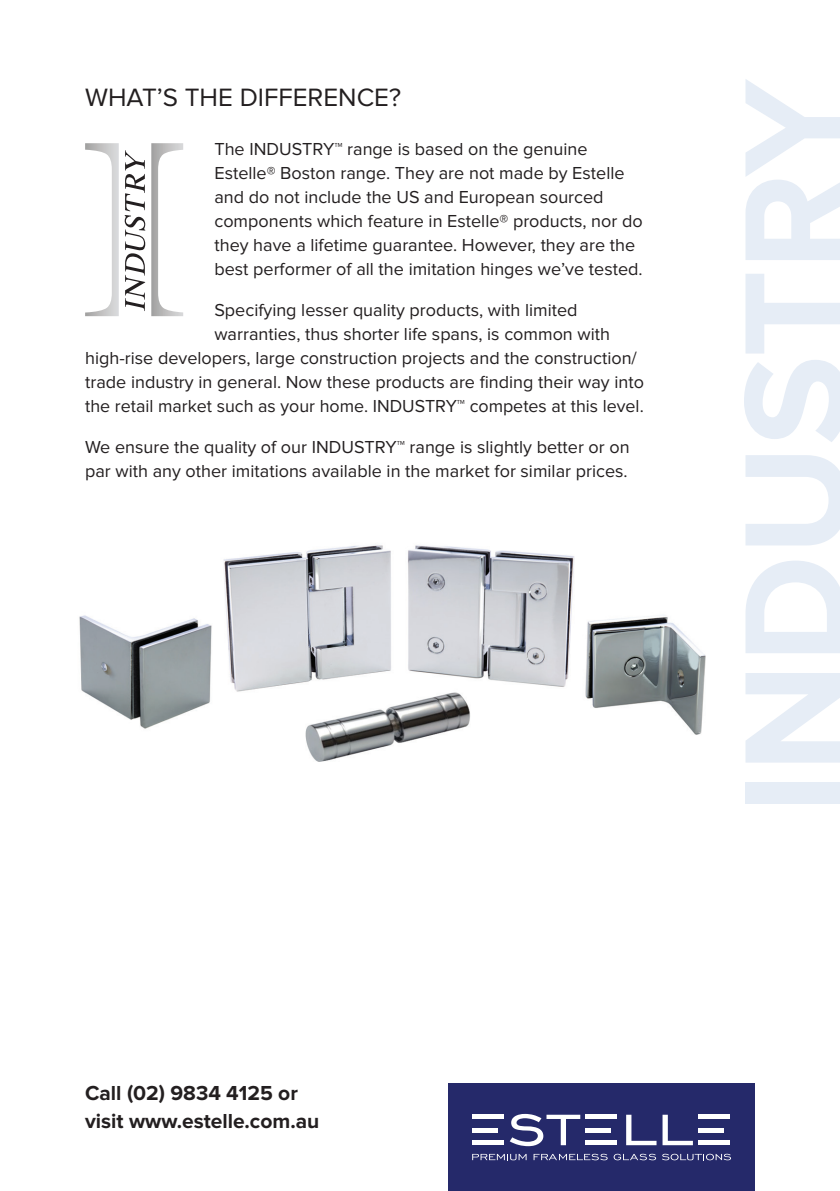
<style>
.page{position:relative;width:840px;height:1191px;background:#fff}
.page>*{position:absolute;margin:0;border:0;box-sizing:border-box;transform-origin:0 0}
.t1{font:700 150px "Proxima Nova";color:#e6edf6}
.t2{font:26px "Proxima Nova";color:#231f20}
.t3{font:700 21px/28px "Proxima Nova";color:#231f20}
.t4{font:18px/24px "Proxima Nova";color:#231f20}
</style>
<div class="page">
<div style="left:448px;top:1083px;width:306px;height:108px;background:#25296a"></div>
<svg style="left:509px;top:1114px;width:71px;height:32px"></svg>
<svg style="left:626px;top:1114px;width:30px;height:31px"></svg>
<svg style="left:662px;top:1114px;width:30px;height:31px"></svg>
<div style="left:472px;top:1114px;width:31px;height:5px;background:#fff"></div>
<div style="left:472px;top:1127px;width:25px;height:5px;background:#fff"></div>
<div style="left:472px;top:1140px;width:31px;height:5px;background:#fff"></div>
<div style="left:585px;top:1114px;width:31px;height:5px;background:#fff"></div>
<div style="left:585px;top:1127px;width:25px;height:5px;background:#fff"></div>
<div style="left:585px;top:1140px;width:31px;height:5px;background:#fff"></div>
<div style="left:698px;top:1114px;width:32px;height:5px;background:#fff"></div>
<div style="left:698px;top:1127px;width:25px;height:5px;background:#fff"></div>
<div style="left:698px;top:1140px;width:32px;height:5px;background:#fff"></div>
<svg style="left:472px;top:1153px;width:54px;height:7px"></svg>
<svg style="left:533px;top:1153px;width:74px;height:7px"></svg>
<svg style="left:613px;top:1153px;width:42px;height:7px"></svg>
<svg style="left:662px;top:1153px;width:68px;height:7px"></svg>
<img style="left:79px;top:544px;width:627px;height:218px">
<svg style="left:125px;top:150px;width:20px;height:161px"></svg>
<svg style="left:151px;top:143px;width:32px;height:173px"></svg>
<svg style="left:85px;top:143px;width:34px;height:173px"></svg>
<h2 class="t2" style="left:85px;top:82px;width:317px">WHAT’S THE DIFFERENCE?</h2>
<p class="t4" style="left:214px;top:137px;width:429px">The INDUSTRY™ range is based on the genuine Estelle® Boston range. They are not made by Estelle and do not include the US and European sourced components which feature in Estelle® products, nor do they have a lifetime guarantee. However, they are the best performer of all the imitation hinges we’ve tested.</p>
<p class="t4" style="left:214px;top:298px;width:364px">Specifying lesser quality products, with limited</p>
<p class="t4" style="left:214px;top:322px;width:397px">warranties, thus shorter life spans, is common with</p>
<p class="t4" style="left:85px;top:346px;width:553px">high-rise developers, large construction projects and the construction/</p>
<p class="t4" style="left:85px;top:370px;width:560px">trade industry in general. Now these products are finding their way into</p>
<p class="t4" style="left:85px;top:394px;width:560px">the retail market such as your home. INDUSTRY™ competes at this level.</p>
<p class="t4" style="left:85px;top:435px;width:546px">We ensure the quality of our INDUSTRY™ range is slightly better or on par with any other imitations available in the market for similar prices.</p>
<h1 class="t1" style="left:708px;top:813px;width:737px;rotate:-90deg">INDUSTRY</h1>
<p class="t3" style="left:85px;top:1079px;width:236px">Call (02) 9834 4125 or visit www.estelle.com.au</p>
</div>
